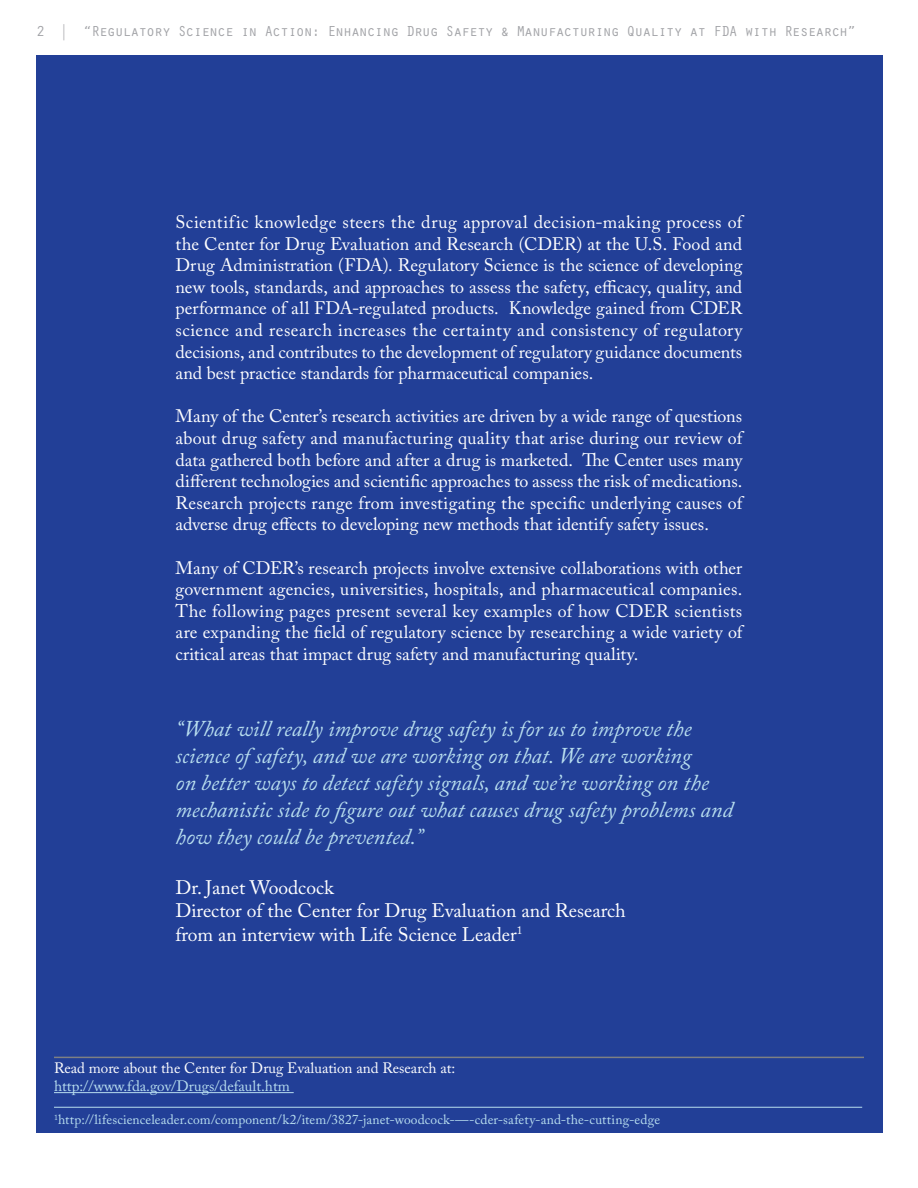
<style>
.page{position:relative;width:918px;height:1188px;background:#fff}
.page>*{position:absolute;margin:0;border:0;box-sizing:border-box;transform-origin:0 0}
.Pull_Quote{font:italic 22.5px/27px "Adobe Caslon Pro";color:#b8deef}
.Pull_Quote-2{font:19.5px "Adobe Caslon Pro";color:#fff}
.Pull_Quote_attributi{font:19.5px "Adobe Caslon Pro";color:#fff}
.BodyBasic{font:18px/21.6px "Adobe Caslon Pro";color:#fff;text-align:justify}
.hyperlink{font:15px/18px "Adobe Caslon Pro";color:#fff}
.t1{font:15px "Orator Std";letter-spacing:-.075em;color:#a2a3a7}
.references{font:13.5px "Adobe Caslon Pro";letter-spacing:.01em;color:#b8deef}
.s1{color:#b8deef}
</style>
<div class="page">
<div style="left:36px;top:55px;width:846px;height:1078px;background:#223f97"></div>
<hr style="left:54px;top:1057px;width:810px;height:1px;background:#7e8083">
<hr style="left:54px;top:1092px;width:240px;height:1px;background:#b8deef">
<hr style="left:54px;top:1107px;width:808px;height:1px;background:#b8deef">
<p class="t1" style="left:36px;top:21px;width:822px">2 | “Regulatory Science in Action: Enhancing Drug Safety &amp; Manufacturing Quality at FDA with Research”</p>
<p class="BodyBasic" style="left:176px;top:211px;width:568px">Scientific knowledge steers the drug approval decision-making process of the Center for Drug Evaluation and Research (CDER) at the U.S. Food and Drug Administration (FDA). Regulatory Science is the science of developing new tools, standards, and approaches to assess the safety, efficacy, quality, and performance of all FDA-regulated products. Knowledge gained from CDER science and research increases the certainty and consistency of regulatory decisions, and contributes to the development of regulatory guidance documents and best practice standards for pharmaceutical companies.</p>
<p class="BodyBasic" style="left:176px;top:405px;width:568px">Many of the Center’s research activities are driven by a wide range of questions about drug safety and manufacturing quality that arise during our review of data gathered both before and after a drug is marketed. The Center uses many different technologies and scientific approaches to assess the risk of medications.<br>Research projects range from investigating the specific underlying causes of adverse drug effects to developing new methods that identify safety issues.</p>
<p class="BodyBasic" style="left:176px;top:557px;width:568px">Many of CDER’s research projects involve extensive collaborations with other government agencies, universities, hospitals, and pharmaceutical companies.<br>The following pages present several key examples of how CDER scientists are expanding the field of regulatory science by researching a wide variety of critical areas that impact drug safety and manufacturing quality.</p>
<p class="Pull_Quote" style="left:176px;top:714px;width:559px">“What will really improve drug safety is for us to improve the science of safety, and we are working on that. We are working<br>on better ways to detect safety signals, and we’re working on the mechanistic side to figure out what causes drug safety problems and how they could be prevented.”</p>
<p class="Pull_Quote-2" style="left:176px;top:876px;width:160px">Dr. Janet Woodcock</p>
<p class="Pull_Quote-2" style="left:176px;top:899px;width:452px">Director of the Center for Drug Evaluation and Research</p>
<p class="Pull_Quote_attributi" style="left:176px;top:923px;width:349px">from an interview with Life Science Leader<sup>1</sup></p>
<p class="hyperlink" style="left:54px;top:1059px;width:403px">Read more about the Center for Drug Evaluation and Research at: <span class="s1">http://www.fda.gov/Drugs/default.htm</span></p>
<p class="references" style="left:54px;top:1112px;width:608px"><sup>1</sup>http://lifescienceleader.com/component/k2/item/3827-janet-woodcock-—-cder-safety-and-the-cutting-edge</p>
</div>
